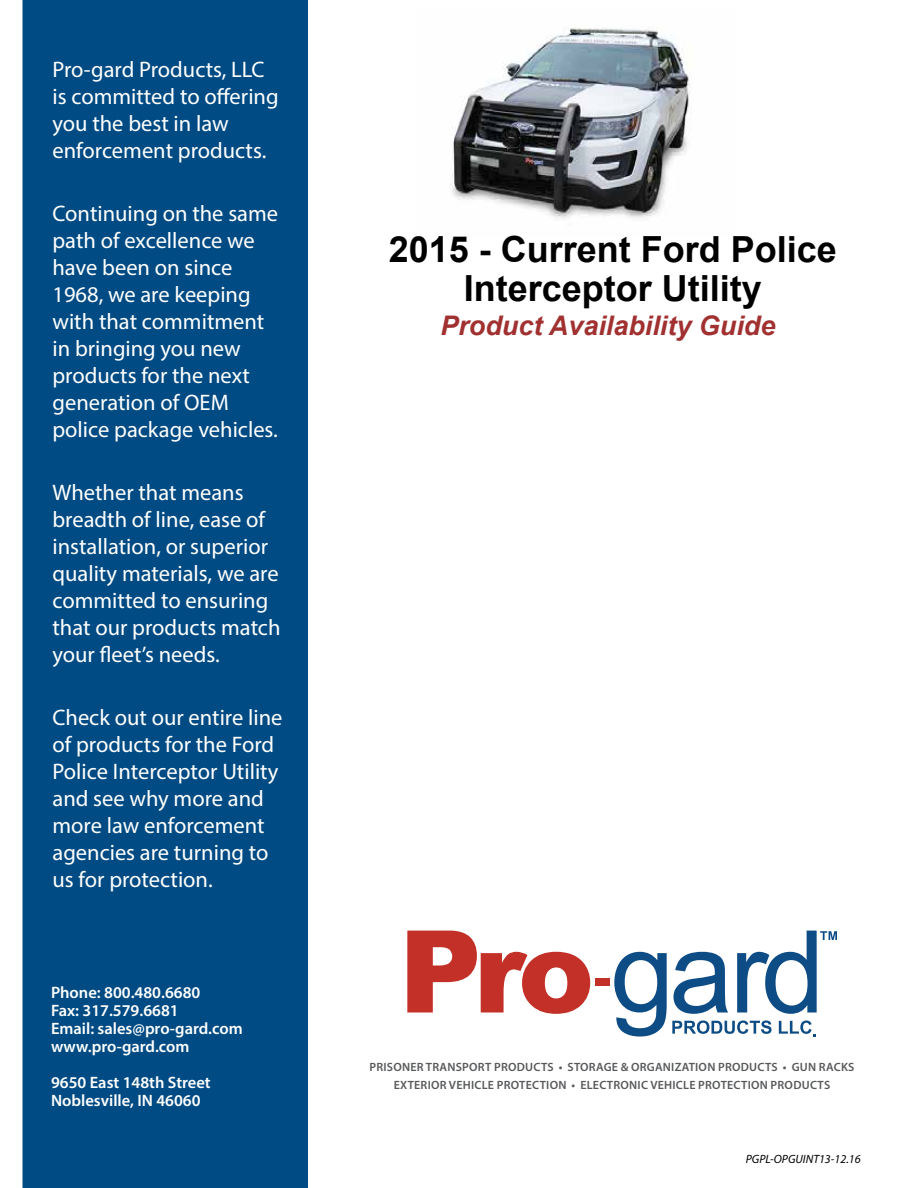
<style>
.page{position:relative;width:918px;height:1188px;background:#fff}
.page>*{position:absolute;margin:0;border:0;box-sizing:border-box;transform-origin:0 0}
.t1{font:700 36px/39px "Arial";color:#000;text-align:center}
.t2{font:italic 700 27px "Arial";color:#a13131}
.t3{font:22.5px/27px "Myriad Pro";color:#fff}
.t4{font:600 16.5px/18px "Myriad Pro";color:#fff}
.t5{font:600 12px/18px "Myriad Pro";letter-spacing:.02em;color:#58595b;text-align:center}
.t6{font:italic 12px "Myriad Pro";color:#000}
</style>
<div class="page">
<svg style="left:407px;top:931px;width:183px;height:83px"></svg>
<svg style="left:614px;top:931px;width:223px;height:106px"></svg>
<div style="left:595px;top:978px;width:15px;height:8px;background:#c33027"></div>
<img style="left:450px;top:27px;width:240px;height:191px">
<div style="left:0;top:0;width:308px;height:1188px;background:#004b83"></div>
<div style="left:0;top:0;width:22px;height:1188px;background:#fff"></div>
<p class="t3" style="left:52px;top:55px;width:228px">Pro-gard Products, LLC is committed to offering you the best in law enforcement products.</p>
<p class="t3" style="left:52px;top:199px;width:227px">Continuing on the same path of excellence we have been on since<br>1968, we are keeping with that commitment in bringing you new products for the next generation of OEM police package vehicles.</p>
<p class="t3" style="left:52px;top:478px;width:230px">Whether that means breadth of line, ease of installation, or superior quality materials, we are committed to ensuring that our products match your fleet’s needs.</p>
<p class="t3" style="left:52px;top:703px;width:231px">Check out our entire line of products for the Ford<br>Police Interceptor Utility and see why more and more law enforcement agencies are turning to us for protection.</p>
<p class="t4" style="left:51px;top:983px;width:193px">PHONE: 800.480.6680<br>FAX: 317.579.6681<br>EMAIL: SALES@PRO-GARD.COM<br>WWW.PRO-GARD.COM</p>
<p class="t4" style="left:51px;top:1073px;width:161px">9650 EAST 148TH STREET<br>NOBLESVILLE, IN 46060</p>
<h1 class="t1" style="left:389px;top:231px;width:450px">2015 - Current Ford Police<br>Interceptor Utility</h1>
<p class="t2" style="left:440px;top:307px;width:337px">Product Availability Guide</p>
<p class="t5" style="left:370px;top:1058px;width:487px">PRISONER TRANSPORT PRODUCTS • STORAGE &amp; ORGANIZATION PRODUCTS • GUN RACKS<br>EXTERIOR VEHICLE PROTECTION • ELECTRONIC VEHICLE PROTECTION PRODUCTS</p>
<p class="t6" style="left:746px;top:1152px;width:116px">PGPL-OPGUINT13-12.16</p>
</div>
